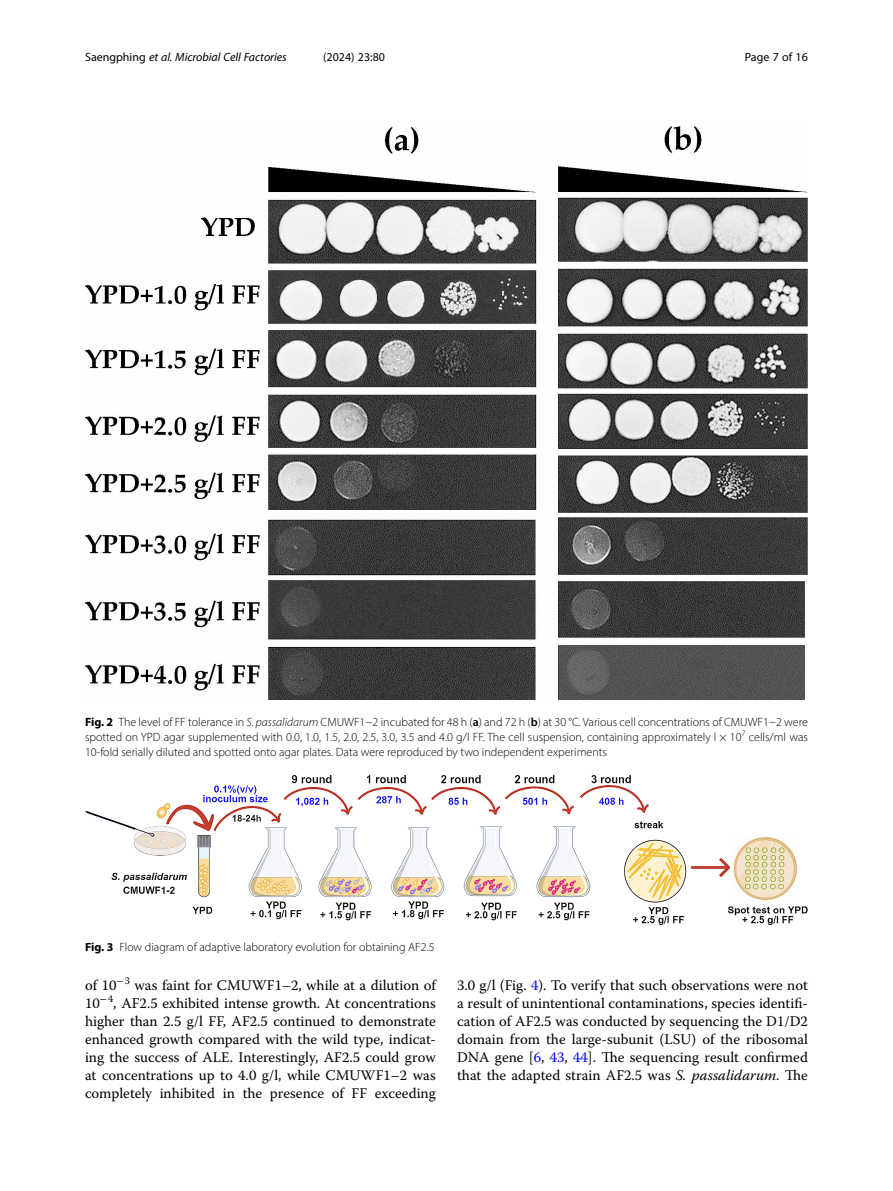
<style>
.page{position:relative;width:893px;height:1191px;background:#fff}
.page>*{position:absolute;margin:0;border:0;box-sizing:border-box;transform-origin:0 0}
.Body_Text_Indent{font:14.7px/18px "Warnock Pro";color:#000;text-align:justify}
.Figure_Caption{font:300 12px/15px "Myriad Pro";color:#000;text-align:justify}
.t1{font:italic 12px "Myriad Pro";color:#000}
.t2{font:12px "Myriad Pro";color:#000}
.s1{font-style:normal}
.s2{font-weight:700}
.s3{font-style:italic}
.s4{font-weight:600}
.s5{color:#00f}
</style>
<div class="page">
<img style="left:85px;top:775px;width:723px;height:149px">
<img style="left:85px;top:126px;width:723px;height:573px">
<p class="t1" style="left:85px;top:50px;width:203px"><span class="s1">Saengphing</span> et al. Microbial Cell Factories</p>
<p class="t2" style="left:323px;top:50px;width:63px">(2024) 23:80</p>
<p class="t2" style="left:745px;top:50px;width:65px">Page 7 of 16</p>
<p class="Figure_Caption" style="left:85px;top:714px;width:724px"><span class="s2">Fig. 2</span> The level of FF tolerance in <span class="s3">S. passalidarum</span> CMUWF1−2 incubated for 48 h (<span class="s4">a</span>) and 72 h (<span class="s4">b</span>) at 30 °C. Various cell concentrations of CMUWF1−2 were spotted on YPD agar supplemented with 0.0, 1.0, 1.5, 2.0, 2.5, 3.0, 3.5 and 4.0 g/l FF. The cell suspension, containing approximately l × 10<sup>7</sup> cells/ml was 10-fold serially diluted and spotted onto agar plates. Data were reproduced by two independent experiments</p>
<p class="Figure_Caption" style="left:85px;top:939px;width:351px"><span class="s2">Fig. 3</span> Flow diagram of adaptive laboratory evolution for obtaining AF2.5</p>
<p class="Body_Text_Indent" style="left:85px;top:976px;width:352px">of 10<sup>−</sup><sup>3</sup> was faint for CMUWF1–2, while at a dilution of 10<sup>−</sup><sup>4</sup>, AF2.5 exhibited intense growth. At concentrations higher than 2.5 g/l FF, AF2.5 continued to demonstrate enhanced growth compared with the wild type, indicat&shy;ing the success of ALE. Interestingly, AF2.5 could grow at concentrations up to 4.0 g/l, while CMUWF1–2 was completely inhibited in the presence of FF exceeding</p>
<p class="Body_Text_Indent" style="left:457px;top:976px;width:352px">3.0 g/l (Fig. <span class="s5">4</span>). To verify that such observations were not a result of unintentional contaminations, species identifi&shy;cation of AF2.5 was conducted by sequencing the D1/D2 domain from the large-subunit (LSU) of the ribosomal DNA gene [<span class="s5">6</span>, <span class="s5">43</span>, <span class="s5">44</span>]. The sequencing result confirmed that the adapted strain AF2.5 was <span class="s3">S. passalidarum</span>. The</p>
</div>
